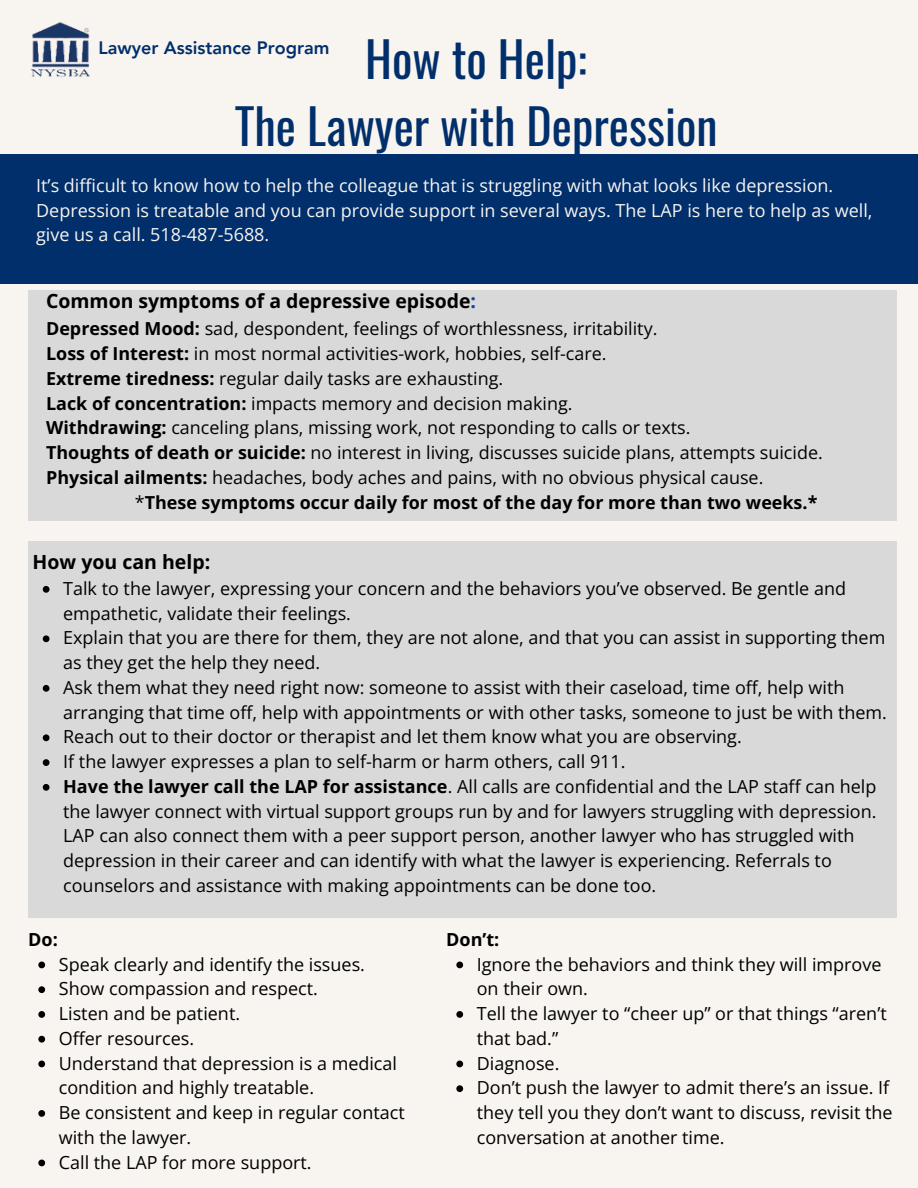
<style>
.page{position:relative;width:918px;height:1188px;background:#f8f4ef}
.page>*{position:absolute;margin:0;border:0;box-sizing:border-box;transform-origin:0 0}
.t1{font:48px/66.3px "Oswald";color:#002f6c;text-align:center}
.t2{font:700 19.5px "Open Sans";color:#000}
.t3{font:18px/24.8px "Open Sans";color:#000}
.t4{font:18px/24.8px "Open Sans";color:#f8f4ef}
.t5{font:700 18px "Open Sans";color:#000}
.t6{font:800 18px "Avenir LT Pro";color:#002f6c}
.s1{color:#004aad}
.s2{font-weight:700}
.s3{font-weight:400}
</style>
<div class="page">
<div style="left:28px;top:290px;width:868px;height:230px;background:#d9d9d9"></div>
<div style="left:0;top:155px;width:918px;height:129px;background:#002f6c"></div>
<div style="left:28px;top:541px;width:869px;height:376px;background:#d9d9d9"></div>
<img style="left:30px;top:22px;width:60px;height:55px">
<svg style="left:43px;top:586px;width:7px;height:7px"></svg>
<svg style="left:43px;top:635px;width:7px;height:7px"></svg>
<svg style="left:43px;top:685px;width:7px;height:7px"></svg>
<svg style="left:43px;top:734px;width:7px;height:7px"></svg>
<svg style="left:43px;top:759px;width:7px;height:7px"></svg>
<svg style="left:43px;top:784px;width:7px;height:7px"></svg>
<svg style="left:38px;top:962px;width:7px;height:6px"></svg>
<svg style="left:38px;top:986px;width:7px;height:7px"></svg>
<svg style="left:38px;top:1011px;width:7px;height:7px"></svg>
<svg style="left:38px;top:1036px;width:7px;height:7px"></svg>
<svg style="left:38px;top:1061px;width:7px;height:6px"></svg>
<svg style="left:38px;top:1110px;width:7px;height:7px"></svg>
<svg style="left:38px;top:1160px;width:7px;height:6px"></svg>
<svg style="left:456px;top:962px;width:7px;height:6px"></svg>
<svg style="left:456px;top:1011px;width:7px;height:7px"></svg>
<svg style="left:456px;top:1061px;width:7px;height:6px"></svg>
<svg style="left:456px;top:1085px;width:7px;height:7px"></svg>
<p class="t1" style="left:235px;top:25px;width:484px">How to Help:<br>The Lawyer with Depression</p>
<p class="t6" style="left:98px;top:41px;width:232px">Lawyer Assistance Program</p>
<p class="t4" style="left:36px;top:172px;width:838px">It’s difficult to know how to help the colleague that is struggling with what looks like depression.<br>Depression is treatable and you can provide support in several ways. The LAP is here to help as well, give us a call. 518-487-5688.</p>
<p class="t2" style="left:46px;top:288px;width:431px">Common symptoms of a depressive episode<span class="s1">:</span></p>
<p class="t3" style="left:46px;top:316px;width:613px"><span class="s2">Depressed Mood:</span> sad, despondent, feelings of worthlessness, irritability.</p>
<p class="t3" style="left:46px;top:341px;width:562px"><span class="s2">Loss of Interest:</span> in most normal activities-work, hobbies, self-care.</p>
<p class="t3" style="left:46px;top:366px;width:459px"><span class="s2">Extreme tiredness:</span> regular daily tasks are exhausting.</p>
<h2 class="t3" style="left:46px;top:390px;width:528px"><span class="s2">Lack of concentration:</span> impacts memory and decision making.</h2>
<p class="t3" style="left:46px;top:415px;width:646px"><span class="s2">Withdrawing:</span> canceling plans, missing work, not responding to calls or texts.</p>
<p class="t3" style="left:46px;top:440px;width:778px"><span class="s2">Thoughts of death or suicide:</span> no interest in living, discusses suicide plans, attempts suicide.</p>
<p class="t3" style="left:46px;top:465px;width:719px"><span class="s2">Physical ailments:</span> headaches, body aches and pains, with no obvious physical cause.</p>
<p class="t5" style="left:135px;top:489px;width:684px"><span class="s3">*</span>These symptoms occur daily for most of the day for more than two weeks.*</p>
<h1 class="t2" style="left:33px;top:548px;width:179px">How you can help:</h1>
<h2 class="t3" style="left:63px;top:576px;width:784px">Talk to the lawyer, expressing your concern and the behaviors you’ve observed. Be gentle and empathetic, validate their feelings.</h2>
<p class="t3" style="left:63px;top:625px;width:824px">Explain that you are there for them, they are not alone, and that you can assist in supporting them as they get the help they need.</p>
<p class="t3" style="left:63px;top:675px;width:825px">Ask them what they need right now: someone to assist with their caseload, time off, help with arranging that time off, help with appointments or with other tasks, someone to just be with them.</p>
<p class="t3" style="left:63px;top:724px;width:680px">Reach out to their doctor or therapist and let them know what you are observing.</p>
<p class="t3" style="left:63px;top:749px;width:564px">If the lawyer expresses a plan to self-harm or harm others, call 911.</p>
<p class="t3" style="left:63px;top:774px;width:815px"><span class="s2">Have the lawyer call the LAP for assistance</span>. All calls are confidential and the LAP staff can help the lawyer connect with virtual support groups run by and for lawyers struggling with depression.<br>LAP can also connect them with a peer support person, another lawyer who has struggled with depression in their career and can identify with what the lawyer is experiencing. Referrals to counselors and assistance with making appointments can be done too.</p>
<p class="t5" style="left:28px;top:927px;width:31px">Do:</p>
<h2 class="t3" style="left:59px;top:951px;width:308px">Speak clearly and identify the issues.</h2>
<p class="t3" style="left:59px;top:976px;width:261px">Show compassion and respect.</p>
<p class="t3" style="left:59px;top:1001px;width:183px">Listen and be patient.</p>
<p class="t3" style="left:59px;top:1025px;width:137px">Offer resources.</p>
<p class="t3" style="left:59px;top:1050px;width:340px">Understand that depression is a medical condition and highly treatable.</p>
<p class="t3" style="left:59px;top:1100px;width:348px">Be consistent and keep in regular contact with the lawyer.</p>
<p class="t3" style="left:59px;top:1149px;width:254px">Call the LAP for more support.</p>
<p class="t5" style="left:446px;top:927px;width:55px">Don’t:</p>
<h2 class="t3" style="left:477px;top:951px;width:406px">Ignore the behaviors and think they will improve on their own.</h2>
<p class="t3" style="left:477px;top:1001px;width:411px">Tell the lawyer to “cheer up” or that things “aren’t that bad.”</p>
<p class="t3" style="left:477px;top:1050px;width:84px">Diagnose.</p>
<p class="t3" style="left:477px;top:1075px;width:417px">Don’t push the lawyer to admit there’s an issue. If they tell you they don’t want to discuss, revisit the conversation at another time.</p>
</div>
